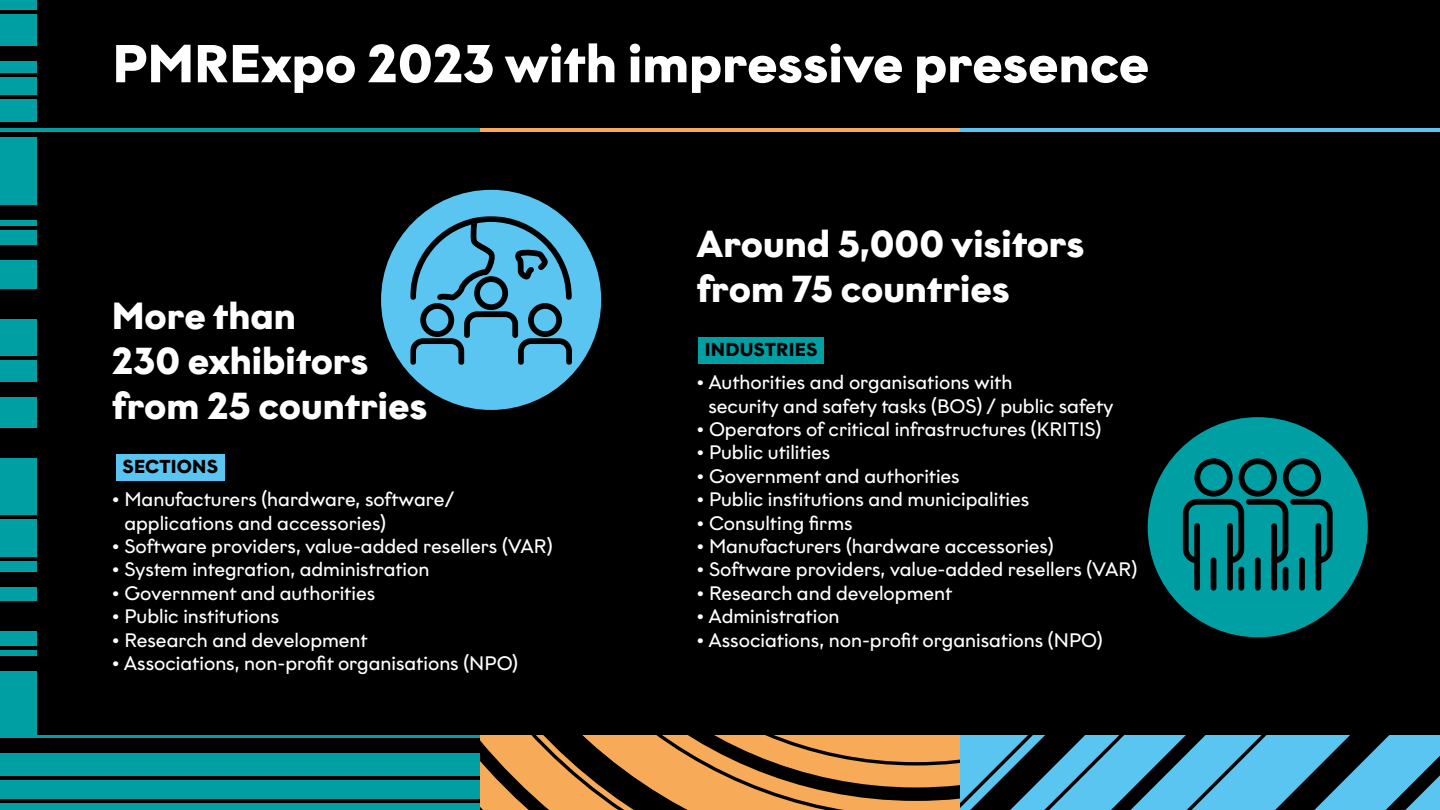
<style>
.page{position:relative;width:1440px;height:810px;background:#fff}
.page>*{position:absolute;margin:0;border:0;box-sizing:border-box;transform-origin:0 0}
.t1{font:700 53.25px "Graphit";color:#fff}
.t2{font:700 37.5px/45px "Graphit";color:#fff}
.t3{font:19.5px/23.4px "Graphit";color:#fff}
.t4{font:700 18.75px "Graphit";letter-spacing:.01em;color:#000}
</style>
<div class="page">
<div style="left:0;top:0;width:480px;height:810px;background:#009fa4"></div>
<div style="left:0;top:46px;width:480px;height:15px;background:#000"></div>
<div style="left:0;top:123px;width:480px;height:14px;background:#000"></div>
<div style="left:0;top:205px;width:480px;height:15px;background:#000"></div>
<div style="left:0;top:245px;width:480px;height:15px;background:#000"></div>
<div style="left:0;top:382px;width:480px;height:15px;background:#000"></div>
<div style="left:0;top:289px;width:480px;height:29px;background:#000"></div>
<hr style="left:0;top:11px;width:480px;height:3px;background:#000">
<hr style="left:0;top:357px;width:480px;height:3px;background:#000">
<hr style="left:0;top:226px;width:480px;height:3px;background:#000">
<hr style="left:0;top:73px;width:480px;height:4px;background:#000">
<hr style="left:0;top:96px;width:480px;height:3px;background:#000">
<div style="left:0;top:739px;width:480px;height:14px;background:#000"></div>
<div style="left:0;top:656px;width:480px;height:15px;background:#000"></div>
<div style="left:0;top:572px;width:480px;height:14px;background:#000"></div>
<div style="left:0;top:602px;width:138px;height:29px;background:#000"></div>
<div style="left:0;top:429px;width:325px;height:29px;background:#000"></div>
<hr style="left:0;top:557px;width:480px;height:4px;background:#000">
<hr style="left:0;top:516px;width:480px;height:3px;background:#000">
<hr style="left:0;top:646px;width:480px;height:4px;background:#000">
<hr style="left:0;top:799px;width:480px;height:4px;background:#000">
<hr style="left:0;top:777px;width:480px;height:3px;background:#000">
<svg style="left:480px;top:735px;width:480px;height:75px;background:#b37b3f"></svg>
<svg style="left:970px;top:735px;width:217px;height:75px;background:#3f89a8"></svg>
<svg style="left:1187px;top:735px;width:194px;height:75px;background:#4596b8"></svg>
<svg style="left:1381px;top:735px;width:59px;height:75px;background:#489cc0"></svg>
<div style="left:38px;top:0;width:1402px;height:735px;background:#000"></div>
<div style="left:116px;top:454px;width:109px;height:26px;background:#5bc5f2"></div>
<hr style="left:0;top:128px;width:480px;height:4px;background:#009fa4">
<hr style="left:480px;top:128px;width:480px;height:4px;background:#f7aa58">
<hr style="left:960px;top:128px;width:480px;height:4px;background:#5bc5f2">
<div style="left:698px;top:337px;width:126px;height:26px;background:#009fa4"></div>
<div style="left:1148px;top:417px;width:220px;height:220px;background:#009fa4;border-radius:50%"></div>
<div style="left:1194px;top:523px;width:6px;height:68px;background:#000;border-radius:3px"></div>
<div style="left:1227px;top:523px;width:6px;height:68px;background:#000;border-radius:3px"></div>
<div style="left:1211px;top:557px;width:5px;height:34px;background:#000;border-radius:3px"></div>
<div style="left:1238px;top:567px;width:6px;height:24px;background:#000;border-radius:3px"></div>
<div style="left:1271px;top:523px;width:6px;height:68px;background:#000;border-radius:3px"></div>
<div style="left:1255px;top:557px;width:6px;height:34px;background:#000;border-radius:3px"></div>
<div style="left:1283px;top:567px;width:5px;height:24px;background:#000;border-radius:3px"></div>
<div style="left:1316px;top:523px;width:5px;height:68px;background:#000;border-radius:3px"></div>
<svg style="left:821px;top:363px;width:512px;height:213px"></svg>
<div style="left:1299px;top:557px;width:6px;height:34px;background:#000;border-radius:3px"></div>
<div style="left:381px;top:190px;width:220px;height:220px;background:#5bc5f2;border-radius:50%"></div>
<svg style="left:410px;top:216px;width:162px;height:149px"></svg>
<h1 class="t1" style="left:112px;top:30px;width:1038px">PMRExpo 2023 with impressive presence</h1>
<h2 class="t2" style="left:112px;top:292px;width:317px">More than<br>230 exhibitors from 25 countries</h2>
<p class="t4" style="left:123px;top:455px;width:97px">SECTIONS</p>
<p class="t3" style="left:124px;top:487px;width:332px;text-indent:-13px">• Manufacturers (hardware, software/ applications and accessories)</p>
<p class="t3" style="left:112px;top:534px;width:442px">• Software providers, value-added resellers (VAR)</p>
<p class="t3" style="left:112px;top:557px;width:319px">• System integration, administration</p>
<p class="t3" style="left:112px;top:581px;width:265px">• Government and authorities</p>
<p class="t3" style="left:112px;top:604px;width:169px">• Public institutions</p>
<p class="t3" style="left:112px;top:628px;width:257px">• Research and development</p>
<p class="t3" style="left:112px;top:651px;width:408px">• Associations, non-profit organisations (NPO)</p>
<h2 class="t2" style="left:697px;top:220px;width:390px">Around 5,000 visitors from 75 countries</h2>
<p class="t4" style="left:705px;top:338px;width:114px">INDUSTRIES</p>
<p class="t3" style="left:708px;top:370px;width:407px;text-indent:-12px">• Authorities and organisations with<br>security and safety tasks (BOS) / public safety</p>
<p class="t3" style="left:697px;top:417px;width:406px">• Operators of critical infrastructures (KRITIS)</p>
<p class="t3" style="left:697px;top:440px;width:135px">• Public utilities</p>
<p class="t3" style="left:697px;top:464px;width:265px">• Government and authorities</p>
<p class="t3" style="left:697px;top:487px;width:334px">• Public institutions and municipalities</p>
<p class="t3" style="left:697px;top:511px;width:158px">• Consulting firms</p>
<p class="t3" style="left:697px;top:534px;width:359px">• Manufacturers (hardware accessories)</p>
<p class="t3" style="left:697px;top:557px;width:442px">• Software providers, value-added resellers (VAR)</p>
<p class="t3" style="left:697px;top:581px;width:257px">• Research and development</p>
<p class="t3" style="left:697px;top:604px;width:145px">• Administration</p>
<p class="t3" style="left:697px;top:628px;width:408px">• Associations, non-profit organisations (NPO)</p>
</div>
